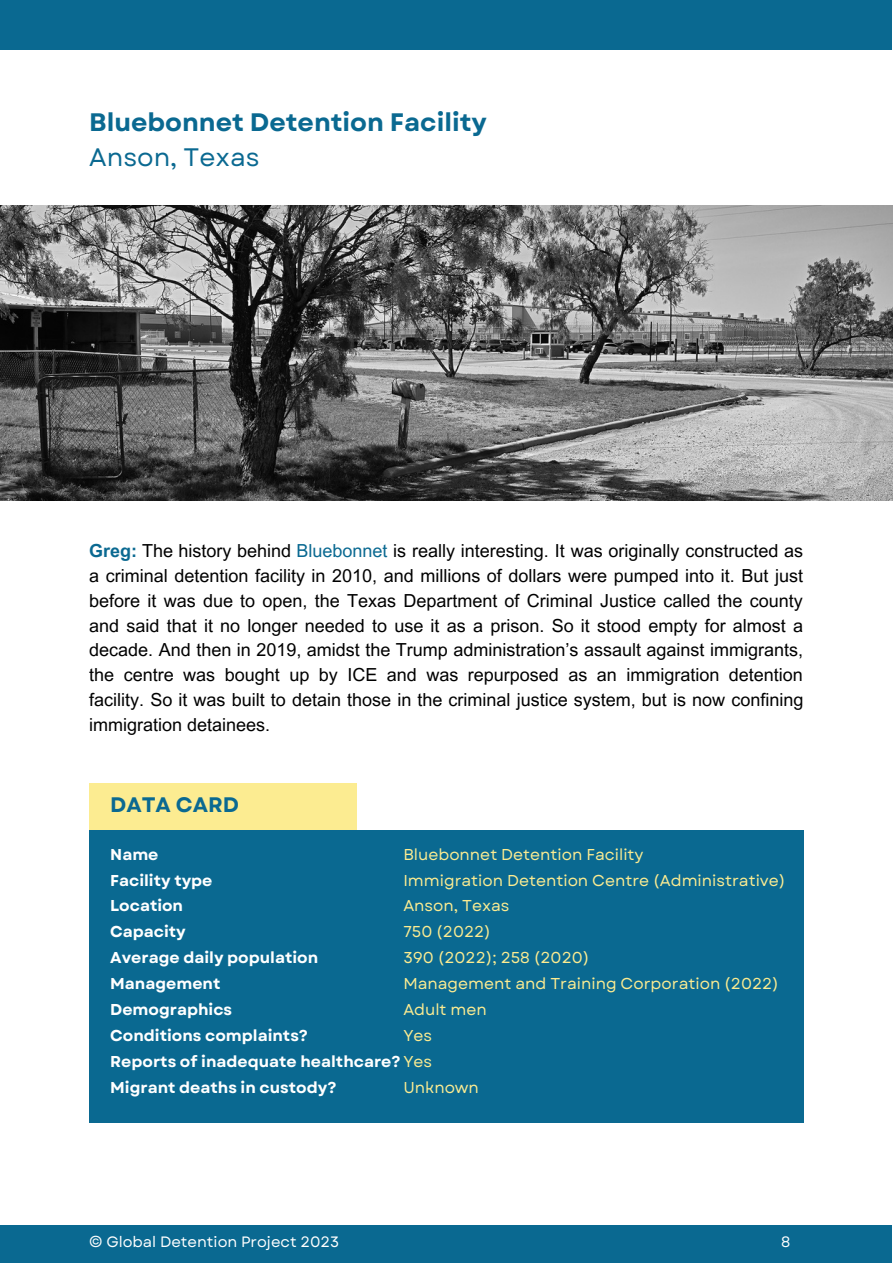
<style>
.page{position:relative;width:893px;height:1264px;background:#fff}
.page>*{position:absolute;margin:0;border:0;box-sizing:border-box;transform-origin:0 0}
.t1{font:700 25.2px "Garet";color:#0a6991}
.t2{font:25.2px "Garet";color:#0a6991}
.t3{font:700 21px "Garet";color:#0a6991}
.t4{font:18px/24.8px "Arial MT Pro";color:#000;text-align:justify}
.t5{font:15.75px "Garet";color:#fcec91}
.t6{font:700 15.75px/25.8px "Garet";color:#fff}
.t7{font:15px "Garet";color:#fff}
.s1{font-weight:700;color:#0a6991}
.s2{color:#0a6991}
.s3{font-weight:400;color:#fcec91}
</style>
<div class="page">
<div style="left:0;top:0;width:891px;height:49px;background:#0a6991"></div>
<div style="left:0;top:1225px;width:891px;height:37px;background:#0a6991"></div>
<div style="left:89px;top:830px;width:714px;height:292px;background:#0a6991"></div>
<div style="left:89px;top:783px;width:268px;height:46px;background:#fcec91"></div>
<img style="left:0;top:205px;width:892px;height:295px">
<h1 class="t1" style="left:89px;top:104px;width:399px">Bluebonnet Detention Facility</h1>
<h1 class="t2" style="left:89px;top:139px;width:172px">Anson, Texas</h1>
<p class="t4" style="left:89px;top:541px;width:715px"><span class="s1">Greg:</span> The history behind <span class="s2">Bluebonnet</span> is really interesting. It was originally constructed as a criminal detention facility in 2010, and millions of dollars were pumped into it. But just before it was due to open, the Texas Department of Criminal Justice called the county and said that it no longer needed to use it as a prison. So it stood empty for almost a decade. And then in 2019, amidst the Trump administration’s assault against immigrants, the centre was bought up by ICE and was repurposed as an immigration detention facility. So it was built to detain those in the criminal justice system, but is now confining immigration detainees.</p>
<p class="t3" style="left:110px;top:789px;width:130px">DATA CARD</p>
<p class="t5" style="left:403px;top:842px;width:242px">Bluebonnet Detention Facility</p>
<p class="t5" style="left:403px;top:868px;width:383px">Immigration Detention Centre (Administrative)</p>
<p class="t5" style="left:403px;top:894px;width:108px">Anson, Texas</p>
<p class="t5" style="left:403px;top:920px;width:89px">750 (2022)</p>
<p class="t5" style="left:403px;top:946px;width:187px">390 (2022); 258 (2020)</p>
<p class="t5" style="left:403px;top:972px;width:377px">Management and Training Corporation (2022)</p>
<p class="t5" style="left:403px;top:998px;width:85px">Adult men</p>
<p class="t5" style="left:403px;top:1023px;width:30px">Yes</p>
<p class="t6" style="left:110px;top:1048px;width:323px">Reports of inadequate healthcare? <span class="s3">Yes</span></p>
<p class="t5" style="left:403px;top:1075px;width:77px">Unknown</p>
<p class="t6" style="left:110px;top:841px;width:209px">Name<br>Facility type<br>Location<br>Capacity<br>Average daily population<br>Management<br>Demographics<br>Conditions complaints?</p>
<p class="t6" style="left:110px;top:1074px;width:228px">Migrant deaths in custody?</p>
<p class="t7" style="left:89px;top:1231px;width:251px">© Global Detention Project 2023</p>
<p class="t7" style="left:781px;top:1231px;width:11px">8</p>
</div>
